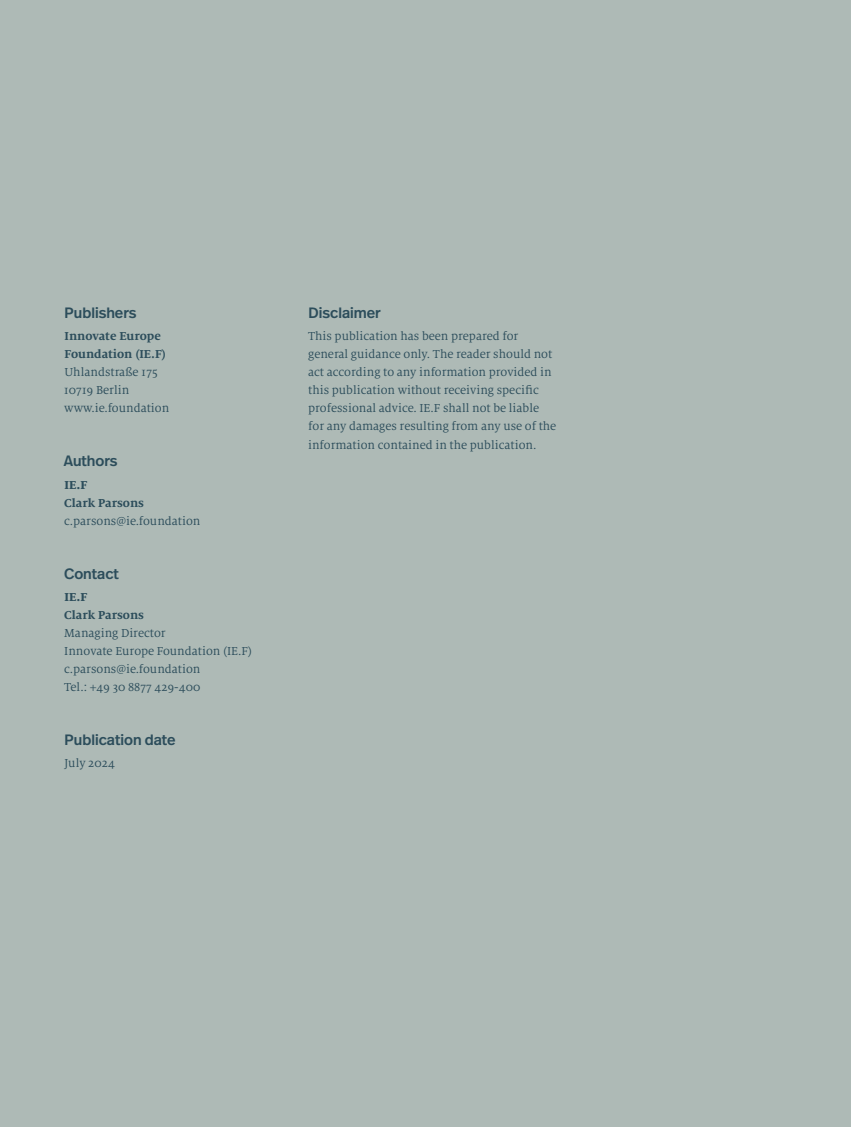
<style>
.page{position:relative;width:851px;height:1127px;background:#fff}
.page>*{position:absolute;margin:0;border:0;box-sizing:border-box;transform-origin:0 0}
.t1{font:500 15px "Real Head Pro";color:#2c4d5b}
.t2{font:12.75px/18px "Milo Serif OT";color:#2c4d5b}
.t3{font:700 12.75px/18px "Milo Serif OT";color:#2c4d5b}
.t4{font:800 12.75px "Milo Serif OT";color:#2c4d5b}
</style>
<div class="page">
<div style="left:0;top:0;width:850px;height:1127px;background:#aebab6"></div>
<p class="t1" style="left:65px;top:301px;width:73px">Publishers</p>
<p class="t3" style="left:65px;top:327px;width:103px">Innovate Europe<br>Foundation (IE.F)</p>
<p class="t2" style="left:64px;top:364px;width:107px">Uhlandstraße 175<br>10719 Berlin www.ie.foundation</p>
<p class="t1" style="left:64px;top:449px;width:55px">Authors</p>
<p class="t4" style="left:65px;top:477px;width:24px">IE.F</p>
<p class="t3" style="left:64px;top:494px;width:81px">Clark Parsons</p>
<p class="t2" style="left:64px;top:512px;width:138px">c.parsons@ie.foundation</p>
<p class="t1" style="left:64px;top:561px;width:56px">Contact</p>
<p class="t4" style="left:65px;top:590px;width:24px">IE.F</p>
<p class="t3" style="left:64px;top:606px;width:81px">Clark Parsons</p>
<p class="t2" style="left:64px;top:624px;width:189px">Managing Director<br>Innovate Europe Foundation (IE.F) c.parsons@ie.foundation<br>Tel.: +49 30 8877 429-400</p>
<p class="t1" style="left:65px;top:728px;width:112px">Publication date</p>
<p class="t2" style="left:64px;top:754px;width:52px">July 2024</p>
<p class="t1" style="left:308px;top:301px;width:74px">Disclaimer</p>
<p class="t2" style="left:308px;top:328px;width:250px">This publication has been prepared for general guidance only. The reader should not act according to any information provided in this publication without receiving specific professional advice. IE.F shall not be liable for any damages resulting from any use of the information contained in the publication.</p>
</div>
